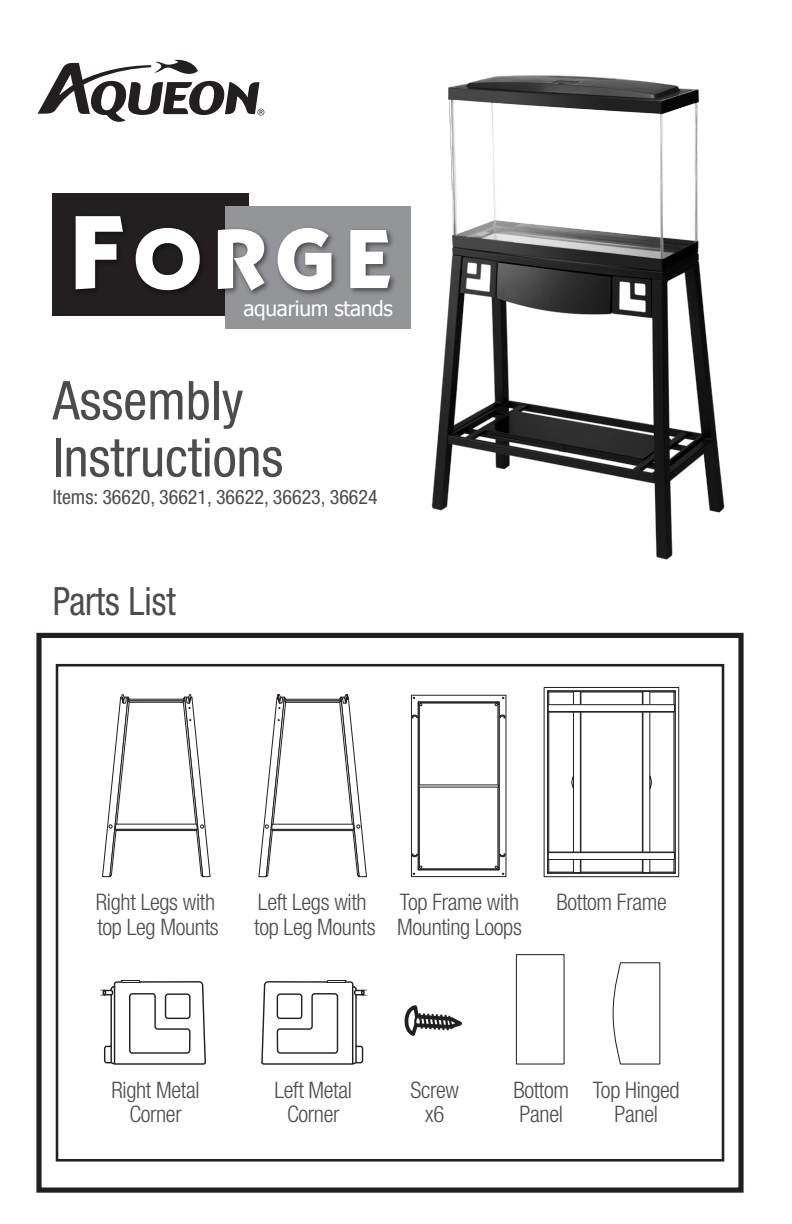
<style>
.page{position:relative;width:792px;height:1224px;background:#fff}
.page>*{position:absolute;margin:0;border:0;box-sizing:border-box;transform-origin:0 0}
.t1{font:condensed 53.6px/57px "Helvetica Neue LT Std";color:#4b4c4d}
.t2{font:condensed 39.2px "Helvetica Neue LT Std";color:#4b4c4d;scale:.92 1}
.t3{font:300 condensed 22.8px/24.6px "Helvetica Neue LT Std";letter-spacing:-.015em;color:#4b4c4d}
.t4{font:21px "Tahoma";letter-spacing:-.015em;color:#fff}
.t5{font:condensed 20px "Helvetica Neue LT Std";color:#4b4c4d}
</style>
<div class="page">
<img style="left:431px;top:75px;width:294px;height:485px">
<div style="left:36px;top:633px;width:708px;height:560px;border:5px solid #231f20"></div>
<div style="left:56px;top:664px;width:668px;height:498px;border:3px solid #231f20"></div>
<svg style="left:261px;top:980px;width:104px;height:85px"></svg>
<svg style="left:103px;top:980px;width:103px;height:85px"></svg>
<svg style="left:543px;top:687px;width:137px;height:191px"></svg>
<div style="left:642px;top:691px;width:8px;height:182px;background:#fff;border:1px solid #231f20"></div>
<div style="left:548px;top:852px;width:127px;height:8px;background:#fff;border:1px solid #231f20"></div>
<div style="left:548px;top:704px;width:127px;height:8px;background:#fff;border:1px solid #231f20"></div>
<svg style="left:258px;top:694px;width:109px;height:184px"></svg>
<svg style="left:102px;top:694px;width:109px;height:184px"></svg>
<svg style="left:404px;top:1005px;width:58px;height:31px"></svg>
<svg style="left:411px;top:694px;width:96px;height:184px"></svg>
<svg style="left:612px;top:962px;width:49px;height:103px"></svg>
<div style="left:516px;top:954px;width:48px;height:110px;background:#fff;border:1px solid #211e1e"></div>
<svg style="left:38px;top:60px;width:226px;height:62px"></svg>
<div style="left:52px;top:193px;width:197px;height:123px;background:#231f20"></div>
<div style="left:225px;top:206px;width:186px;height:123px;background:#939598"></div>
<img style="left:75px;top:216px;width:320px;height:80px">
<svg style="left:76px;top:216px;width:47px;height:73px"></svg>
<svg style="left:136px;top:228px;width:64px;height:62px"></svg>
<svg style="left:218px;top:229px;width:47px;height:61px"></svg>
<svg style="left:278px;top:228px;width:53px;height:62px"></svg>
<svg style="left:350px;top:230px;width:40px;height:58px"></svg>
<p class="t4" style="left:244px;top:294px;width:151px">aquarium stands</p>
<h1 class="t1" style="left:53px;top:372px;width:232px">Assembly<br>Instructions</h1>
<p class="t5" style="left:53px;top:486px;width:327px">Items: 36620, 36621, 36622, 36623, 36624</p>
<h2 class="t2" style="left:53px;top:579px;width:135px">Parts List</h2>
<p class="t3" style="left:96px;top:890px;width:124px">Right Legs with top Leg Mounts</p>
<p class="t3" style="left:254px;top:890px;width:123px">Left Legs with top Leg Mounts</p>
<p class="t3" style="left:397px;top:890px;width:126px">Top Frame with<br>Mounting Loops</p>
<p class="t3" style="left:556px;top:890px;width:112px">Bottom Frame</p>
<p class="t3" style="left:111px;top:1077px;width:90px;text-align:center">Right Metal<br>Corner</p>
<p class="t3" style="left:274px;top:1077px;width:79px;text-align:center">Left Metal<br>Corner</p>
<p class="t3" style="left:411px;top:1077px;width:50px;text-align:center">Screw x6</p>
<p class="t3" style="left:513px;top:1077px;width:57px">Bottom<br>Panel</p>
<p class="t3" style="left:593px;top:1077px;width:88px;text-align:center">Top Hinged<br>Panel</p>
</div>
